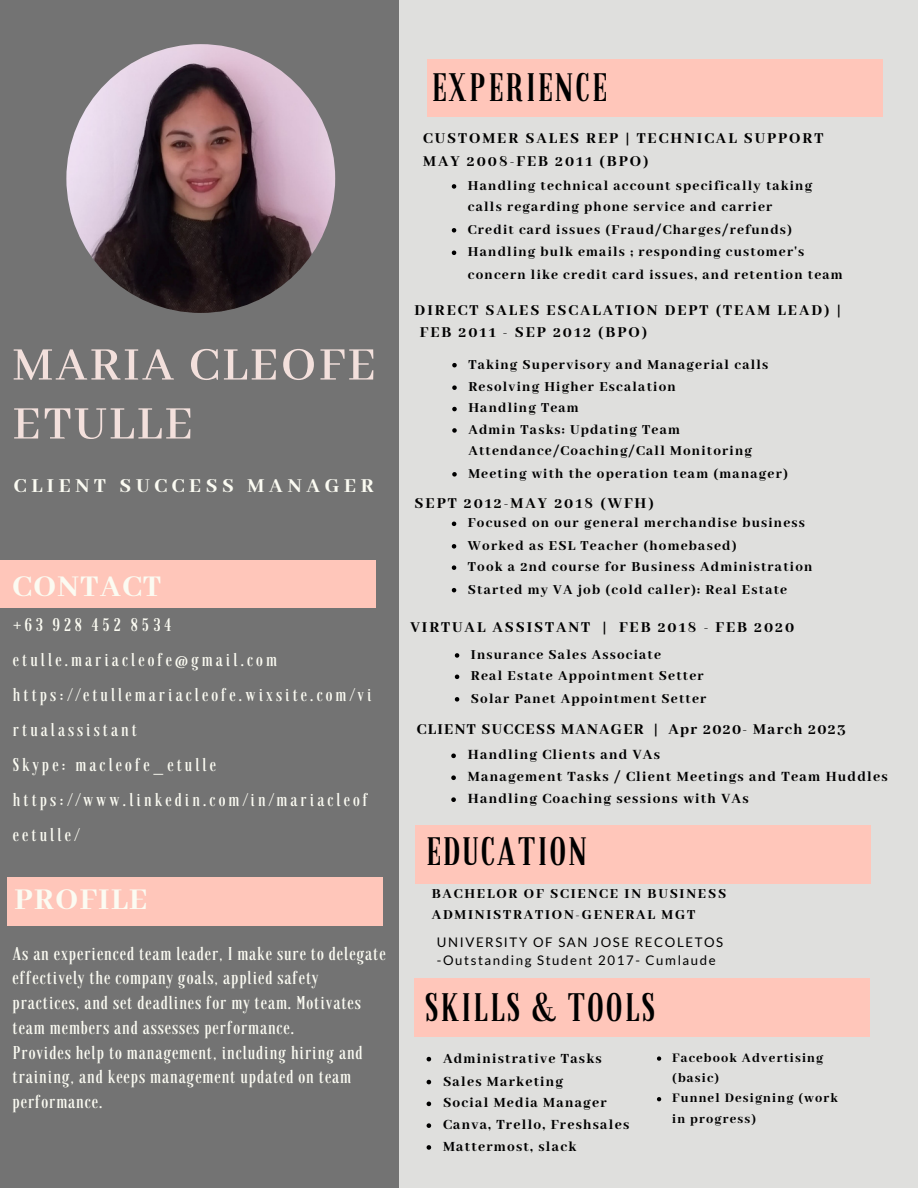
<style>
.page{position:relative;width:918px;height:1188px;background:#dfdfdd}
.page>*{position:absolute;margin:0;border:0;box-sizing:border-box;transform-origin:0 0}
.t1{font:600 51.45px/58.9px "Abhaya Libre";letter-spacing:.05em;color:#f3e0dc}
.t2{font:38.85px "Granaina limpia";letter-spacing:.05em;color:#000}
.t3{font:800 32.85px "Abhaya Libre";letter-spacing:.05em;color:#fbfbf2}
.t4{font:800 21.6px "Abhaya Libre";letter-spacing:.22em;color:#fbfbf2}
.t5{font:18.15px/24.8px "Granaina limpia";letter-spacing:.05em;color:#fbfbf2}
.t6{font:18px/34.8px "Granaina limpia";letter-spacing:.17em;color:#fbfbf2}
.t7{font:800 16.5px/22.5px "Abhaya Libre";letter-spacing:.12em;color:#000}
.t8{font:800 16.5px "Abhaya Libre";letter-spacing:.08em;color:#000}
.t9{font:800 15.45px "Abhaya Libre";letter-spacing:.08em;color:#000}
.t10{font:800 15.3px "Abhaya Libre";letter-spacing:.08em;color:#000}
.t11{font:800 15px/21.3px "Abhaya Libre";letter-spacing:.08em;color:#000}
.t12{font:800 15px/20.2px "Abhaya Libre";letter-spacing:.12em;color:#000}
.t13{font:800 14.25px/20.2px "Abhaya Libre";letter-spacing:.08em;color:#000}
.t14{font:13.2px "Lato";letter-spacing:.12em;color:#000}
</style>
<div class="page">
<div style="left:0;top:0;width:399px;height:1188px;background:#737373"></div>
<div style="left:428px;top:59px;width:455px;height:58px;background:#ffc6ba"></div>
<div style="left:415px;top:826px;width:456px;height:57px;background:#ffc6ba"></div>
<div style="left:415px;top:979px;width:455px;height:57px;background:#ffc6ba"></div>
<img style="left:66px;top:44px;width:269px;height:269px;border-radius:50%">
<div style="left:0;top:561px;width:376px;height:47px;background:#ffc6ba"></div>
<svg style="left:452px;top:363px;width:5px;height:4px"></svg>
<svg style="left:452px;top:385px;width:5px;height:5px"></svg>
<svg style="left:452px;top:407px;width:5px;height:4px"></svg>
<svg style="left:452px;top:428px;width:5px;height:5px"></svg>
<svg style="left:452px;top:472px;width:5px;height:5px"></svg>
<svg style="left:455px;top:653px;width:4px;height:5px"></svg>
<svg style="left:455px;top:675px;width:4px;height:4px"></svg>
<svg style="left:455px;top:697px;width:4px;height:5px"></svg>
<svg style="left:427px;top:1057px;width:4px;height:4px"></svg>
<svg style="left:427px;top:1080px;width:4px;height:4px"></svg>
<svg style="left:427px;top:1102px;width:4px;height:4px"></svg>
<svg style="left:427px;top:1123px;width:4px;height:5px"></svg>
<svg style="left:427px;top:1145px;width:4px;height:5px"></svg>
<svg style="left:657px;top:1056px;width:4px;height:5px"></svg>
<svg style="left:657px;top:1097px;width:4px;height:4px"></svg>
<div style="left:7px;top:878px;width:376px;height:47px;background:#ffc6ba"></div>
<svg style="left:452px;top:184px;width:4px;height:5px"></svg>
<svg style="left:452px;top:228px;width:4px;height:5px"></svg>
<svg style="left:452px;top:251px;width:4px;height:4px"></svg>
<svg style="left:452px;top:522px;width:4px;height:4px"></svg>
<svg style="left:452px;top:544px;width:4px;height:5px"></svg>
<svg style="left:452px;top:565px;width:4px;height:5px"></svg>
<svg style="left:452px;top:588px;width:4px;height:4px"></svg>
<svg style="left:451px;top:754px;width:5px;height:4px"></svg>
<svg style="left:451px;top:775px;width:5px;height:5px"></svg>
<svg style="left:451px;top:797px;width:5px;height:5px"></svg>
<p class="t1" style="left:13px;top:337px;width:365px">MARIA CLEOFE<br>ETULLE</p>
<p class="t4" style="left:14px;top:474px;width:361px">CLIENT SUCCESS MANAGER</p>
<p class="t3" style="left:13px;top:568px;width:150px">CONTACT</p>
<p class="t6" style="left:13px;top:609px;width:160px">+63 928 452 8534</p>
<p class="t6" style="left:13px;top:644px;width:266px">etulle.mariacleofe@gmail.com</p>
<p class="t6" style="left:13px;top:679px;width:360px">https://etullemariacleofe.wixsite.com/vi rtualassistant</p>
<p class="t6" style="left:13px;top:749px;width:205px">Skype: macleofe_etulle</p>
<p class="t6" style="left:13px;top:784px;width:357px">https://www.linkedin.com/in/mariacleof eetulle/</p>
<p class="t3" style="left:15px;top:882px;width:134px">PROFILE</p>
<p class="t5" style="left:13px;top:943px;width:375px">As an experienced team leader, I make sure to delegate effectively the company goals, applied safety practices, and set deadlines for my team. Motivates team members and assesses performance.</p>
<p class="t5" style="left:13px;top:1042px;width:352px">Provides help to management, including hiring and training, and keeps management updated on team performance.</p>
<p class="t2" style="left:431px;top:72px;width:177px">EXPERIENCE</p>
<p class="t7" style="left:423px;top:128px;width:402px">CUSTOMER SALES REP | TECHNICAL SUPPORT</p>
<p class="t7" style="left:423px;top:150px;width:227px">MAY 2008-FEB 2011 (BPO)</p>
<p class="t11" style="left:468px;top:175px;width:346px">Handling technical account specifically taking calls regarding phone service and carrier</p>
<p class="t11" style="left:468px;top:219px;width:326px">Credit card issues (Fraud/Charges/refunds)</p>
<p class="t11" style="left:468px;top:241px;width:376px;line-height:22.5px">Handling bulk emails ; responding customer's concern like credit card issues, and retention team</p>
<p class="t7" style="left:420px;top:299px;width:422px;text-indent:-5px">DIRECT SALES ESCALATION DEPT (TEAM LEAD) |<br>FEB 2011 - SEP 2012 (BPO)</p>
<p class="t11" style="left:468px;top:354px;width:302px">Taking Supervisory and Managerial calls</p>
<p class="t11" style="left:468px;top:377px;width:209px">Resolving Higher Escalation</p>
<p class="t11" style="left:468px;top:398px;width:112px">Handling Team</p>
<p class="t11" style="left:468px;top:419px;width:285px">Admin Tasks: Updating Team<br>Attendance/Coaching/Call Monitoring</p>
<p class="t11" style="left:468px;top:463px;width:321px">Meeting with the operation team (manager)</p>
<p class="t7" style="left:415px;top:493px;width:241px">SEPT 2012-MAY 2018 (WFH)</p>
<p class="t11" style="left:468px;top:513px;width:339px">Focused on our general merchandise business</p>
<p class="t11" style="left:468px;top:535px;width:270px">Worked as ESL Teacher (homebased)</p>
<p class="t11" style="left:468px;top:557px;width:346px">Took a 2nd course for Business Administration</p>
<p class="t11" style="left:468px;top:579px;width:321px">Started my VA job (cold caller): Real Estate</p>
<p class="t7" style="left:410px;top:616px;width:385px">VIRTUAL ASSISTANT | FEB 2018 - FEB 2020</p>
<p class="t11" style="left:471px;top:644px;width:192px">Insurance Sales Associate</p>
<p class="t11" style="left:471px;top:666px;width:234px">Real Estate Appointment Setter</p>
<p class="t11" style="left:471px;top:688px;width:237px">Solar Panet Appointment Setter</p>
<p class="t8" style="left:417px;top:720px;width:430px">CLIENT SUCCESS MANAGER | Apr 2020- March 2023</p>
<p class="t9" style="left:468px;top:746px;width:194px">Handling Clients and VAs</p>
<p class="t9" style="left:468px;top:768px;width:422px">Management Tasks / Client Meetings and Team Huddles</p>
<p class="t9" style="left:468px;top:790px;width:282px">Handling Coaching sessions with VAs</p>
<p class="t2" style="left:426px;top:836px;width:163px">EDUCATION</p>
<p class="t12" style="left:432px;top:884px;width:296px">BACHELOR OF SCIENCE IN BUSINESS<br>ADMINISTRATION-GENERAL MGT</p>
<p class="t14" style="left:437px;top:934px;width:288px">UNIVERSITY OF SAN JOSE RECOLETOS</p>
<p class="t14" style="left:437px;top:952px;width:280px">-Outstanding Student 2017- Cumlaude</p>
<p class="t2" style="left:425px;top:992px;width:232px">SKILLS &amp; TOOLS</p>
<p class="t10" style="left:443px;top:1050px;width:160px">Administrative Tasks</p>
<p class="t10" style="left:443px;top:1073px;width:122px">Sales Marketing</p>
<p class="t10" style="left:443px;top:1094px;width:165px">Social Media Manager</p>
<p class="t10" style="left:443px;top:1116px;width:188px">Canva, Trello, Freshsales</p>
<p class="t10" style="left:443px;top:1138px;width:135px">Mattermost, slack</p>
<p class="t13" style="left:672px;top:1048px;width:152px">Facebook Advertising (basic)</p>
<p class="t13" style="left:672px;top:1089px;width:167px">Funnel Designing (work in progress)</p>
</div>
